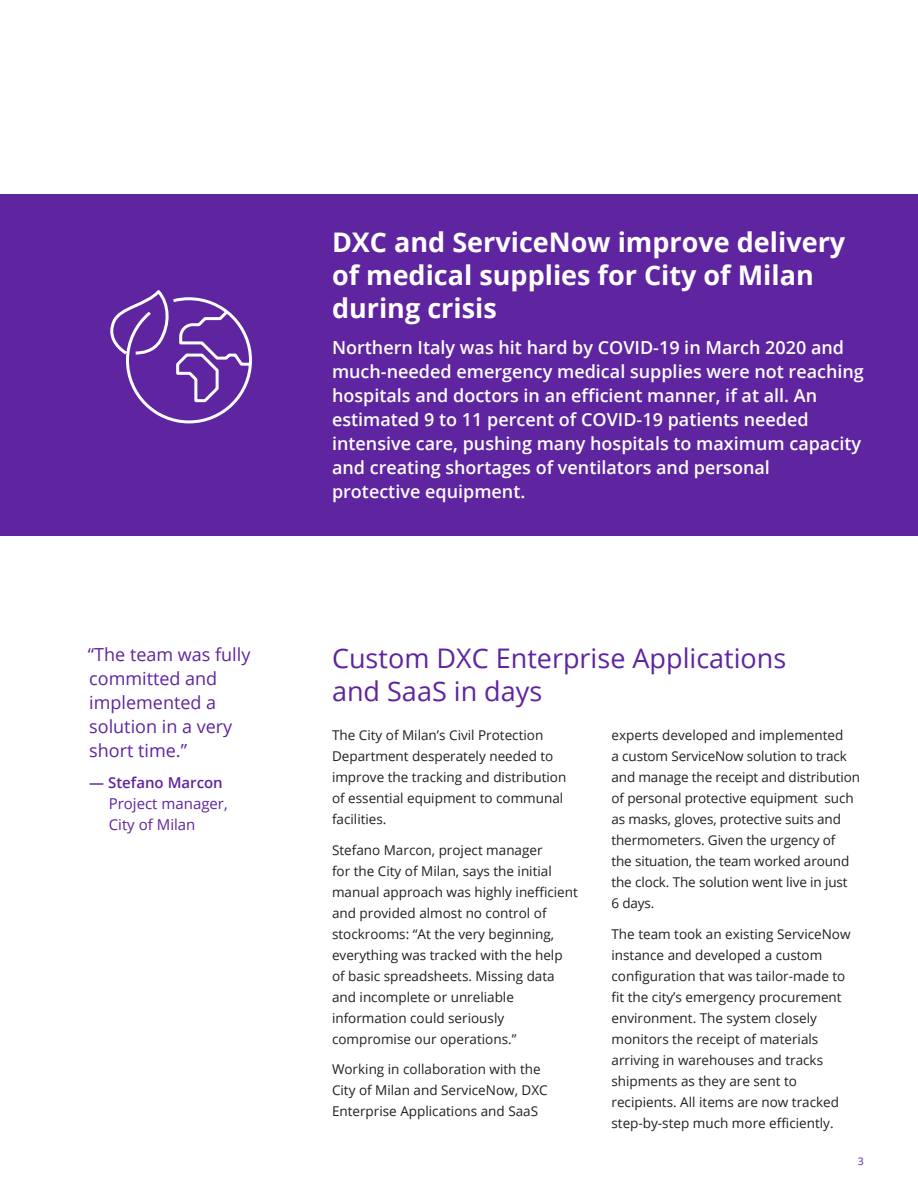
<style>
.page{position:relative;width:918px;height:1188px;background:#fff}
.page>*{position:absolute;margin:0;border:0;box-sizing:border-box;transform-origin:0 0}
.p_3_Purple_Bar_Headl{font:700 27px/33px "Open Sans";color:#fff}
.Head_1__large_purple{font:27px/33px "Open Sans";color:#5f249f}
.p_3_Purple_Bar_body{font:600 18px/24px "Open Sans";color:#fff}
.Box_Small_Hanging_Qu{font:18px/24px "Open Sans";color:#5f249f}
.Small_quote_attriute{font:15px/21px "Open Sans";color:#5f249f}
.Small_quote_attribut{font:600 15px "Open Sans";color:#5f249f}
.Body_Copy_Regular_9{font:13.5px/21px "Open Sans";color:#231f20}
.t1{font:10.5px "Open Sans";color:#5f249f}
</style>
<div class="page">
<div style="left:0;top:194px;width:918px;height:342px;background:#5f249f"></div>
<svg style="left:110px;top:290px;width:142px;height:134px"></svg>
<p class="Box_Small_Hanging_Qu" style="left:88px;top:642px;width:164px">“The team was fully committed and implemented a solution in a very short time.”</p>
<p class="Small_quote_attribut" style="left:89px;top:772px;width:135px">— Stefano Marcon</p>
<p class="Small_quote_attriute" style="left:109px;top:792px;width:121px">Project manager,<br>City of Milan</p>
<p class="p_3_Purple_Bar_Headl" style="left:332px;top:225px;width:515px">DXC and ServiceNow improve delivery of medical supplies for City of Milan during crisis</p>
<p class="p_3_Purple_Bar_body" style="left:332px;top:335px;width:533px">Northern Italy was hit hard by COVID-19 in March 2020 and much-needed emergency medical supplies were not reaching hospitals and doctors in an efficient manner, if at all. An estimated 9 to 11 percent of COVID-19 patients needed intensive care, pushing many hospitals to maximum capacity and creating shortages of ventilators and personal<br>protective equipment.</p>
<p class="Head_1__large_purple" style="left:332px;top:641px;width:456px">Custom DXC Enterprise Applications and SaaS in days</p>
<p class="Body_Copy_Regular_9" style="left:332px;top:724px;width:236px">The City of Milan’s Civil Protection<br>Department desperately needed to improve the tracking and distribution of essential equipment to communal facilities.</p>
<p class="Body_Copy_Regular_9" style="left:332px;top:839px;width:247px">Stefano Marcon, project manager<br>for the City of Milan, says the initial manual approach was highly inefficient and provided almost no control of stockrooms: “At the very beginning, everything was tracked with the help of basic spreadsheets. Missing data and incomplete or unreliable information could seriously compromise our operations.”</p>
<p class="Body_Copy_Regular_9" style="left:332px;top:1059px;width:217px">Working in collaboration with the<br>City of Milan and ServiceNow, DXC<br>Enterprise Applications and SaaS</p>
<p class="Body_Copy_Regular_9" style="left:612px;top:724px;width:250px">experts developed and implemented<br>a custom ServiceNow solution to track and manage the receipt and distribution of personal protective equipment such as masks, gloves, protective suits and thermometers. Given the urgency of<br>the situation, the team worked around the clock. The solution went live in just<br>6 days.</p>
<p class="Body_Copy_Regular_9" style="left:612px;top:923px;width:241px">The team took an existing ServiceNow instance and developed a custom configuration that was tailor-made to fit the city’s emergency procurement environment. The system closely monitors the receipt of materials arriving in warehouses and tracks shipments as they are sent to recipients. All items are now tracked step-by-step much more efficiently.</p>
<p class="t1" style="left:858px;top:1154px;width:8px">3</p>
</div>
